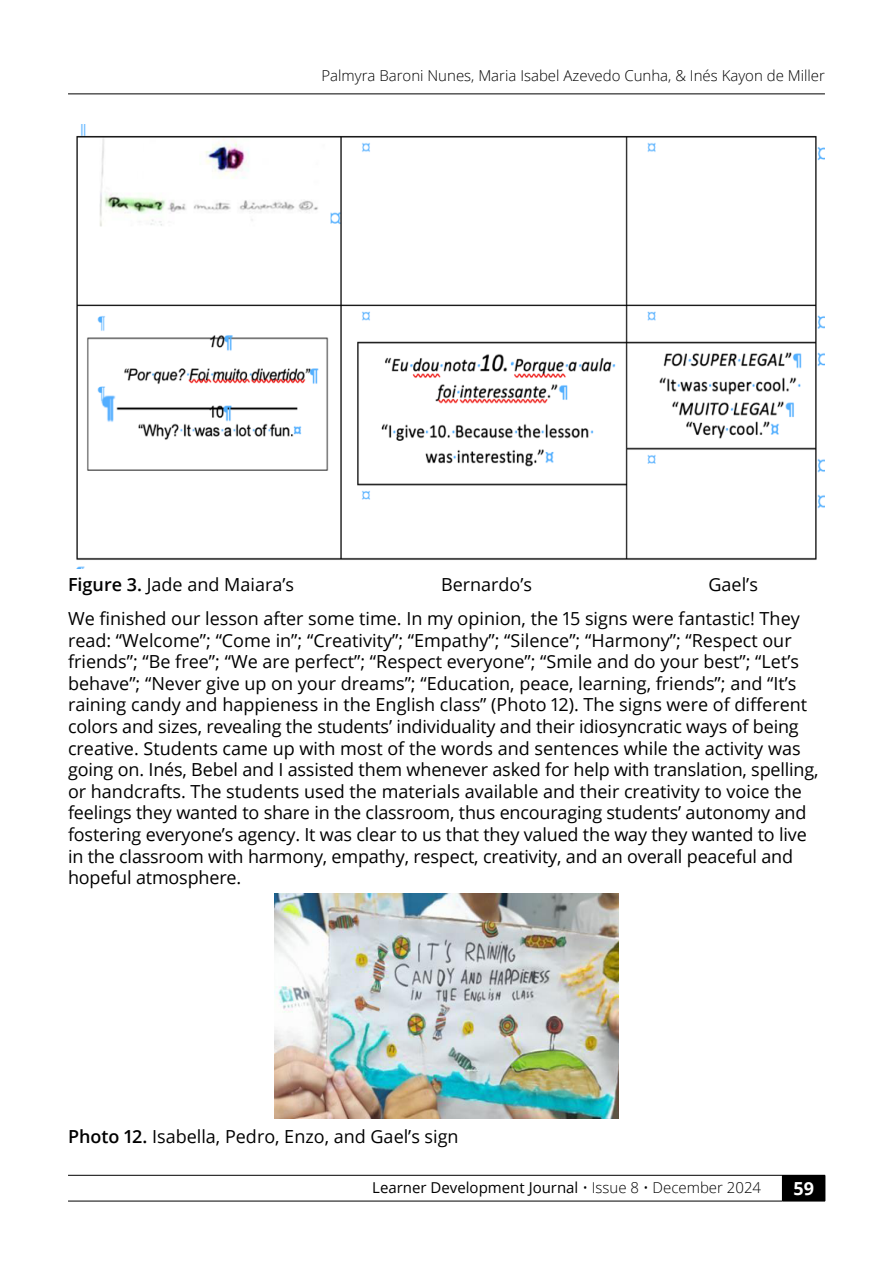
<style>
.page{position:relative;width:893px;height:1263px;background:#fff}
.page>*{position:absolute;margin:0;border:0;box-sizing:border-box;transform-origin:0 0}
.t1{font:18px/21.6px "Open Sans";color:#000}
.t2{font:700 18px "Open Sans";color:#fff}
.t3{font:300 15px "Open Sans";color:#000}
.t4{font:15px "Open Sans";color:#000}
.s1{font-weight:600}
.s2{font-weight:300}
</style>
<div class="page">
<hr style="left:68px;top:94px;width:757px;height:1px;background:#000">
<div style="left:782px;top:1175px;width:43px;height:26px;background:#000"></div>
<hr style="left:68px;top:1175px;width:714px;height:1px;background:#000">
<svg style="left:825px;top:1175px;width:1px;height:26px"></svg>
<hr style="left:68px;top:1201px;width:714px;height:1px;background:#000">
<hr style="left:782px;top:1201px;width:43px;height:1px;background:#000">
<img style="left:76px;top:124px;width:749px;height:445px">
<img style="left:275px;top:893px;width:343px;height:225px">
<p class="t3" style="left:321px;top:65px;width:505px">Palmyra Baroni Nunes, Maria Isabel Azevedo Cunha, &amp; Inés Kayon de Miller</p>
<p class="t1" style="left:68px;top:566px;width:733px;line-height:34.3px;text-indent:640px">Gael’s<br>We finished our lesson after some time. In my opinion, the 15 signs were fantastic! They</p>
<p class="t1" style="left:68px;top:629px;width:752px">read: “Welcome”; “Come in”; “Creativity”; “Empathy”; “Silence”; “Harmony”; “Respect our friends”; “Be free”; “We are perfect”; “Respect everyone”; “Smile and do your best”; “Let’s behave”; “Never give up on your dreams”; “Education, peace, learning, friends”; and “It’s raining candy and happieness in the English class” (Photo 12). The signs were of different colors and sizes, revealing the students’ individuality and their idiosyncratic ways of being creative. Students came up with most of the words and sentences while the activity was going on. Inés, Bebel and I assisted them whenever asked for help with translation, spelling, or handcrafts. The students used the materials available and their creativity to voice the feelings they wanted to share in the classroom, thus encouraging students’ autonomy and fostering everyone’s agency. It was clear to us that they valued the way they wanted to live in the classroom with harmony, empathy, respect, creativity, and an overall peaceful and hopeful atmosphere.</p>
<p class="t1" style="left:68px;top:573px;width:227px"><span class="s1">Figure 3.</span> Jade and Maiara’s</p>
<p class="t1" style="left:441px;top:573px;width:93px">Bernardo’s</p>
<p class="t1" style="left:68px;top:1125px;width:392px"><span class="s1">Photo 12.</span> Isabella, Pedro, Enzo, and Gael’s sign</p>
<p class="t4" style="left:372px;top:1177px;width:390px">Learner Development Journal <span class="s2">• Issue 8 • December 2024</span></p>
<p class="t2" style="left:793px;top:1176px;width:22px">59</p>
</div>
